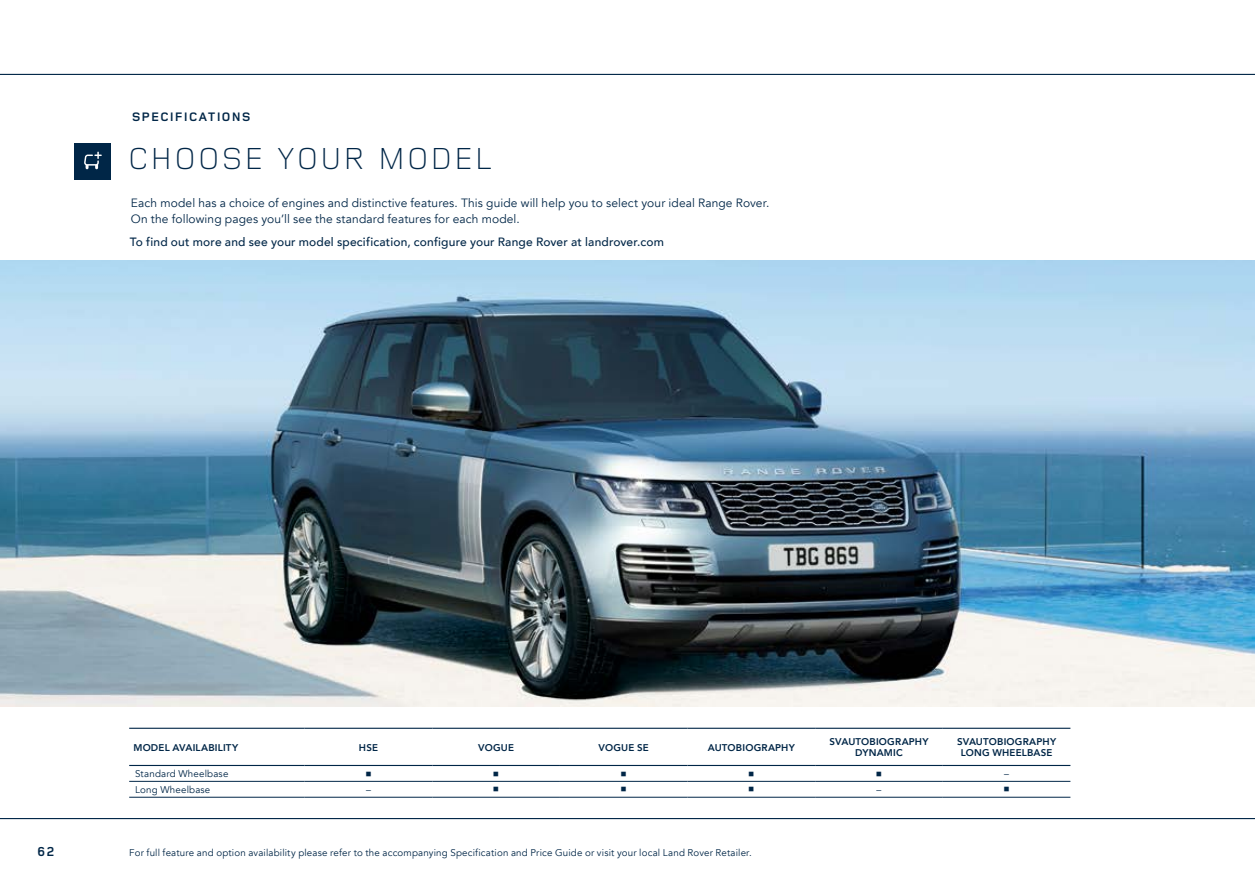
<style>
.page{position:relative;width:1255px;height:893px;background:#fff}
.page>*{position:absolute;margin:0;border:0;box-sizing:border-box;transform-origin:0 0}
.t1{font:300 31.5px "Land Rover Wide";letter-spacing:-.01em;color:#002647}
.t2{font:700 13.5px "Land Rover Wide";color:#002647}
.t3{font:700 12.75px "Land Rover Wide";letter-spacing:.015em;color:#002647}
.t4{font:12px/16.5px "Avenir LT Com";letter-spacing:.01em;color:#002647}
.t5{font:500 12px "Avenir LT Com";letter-spacing:.015em;color:#002647}
.t6{font:9.75px "Avenir LT Com";letter-spacing:.02em;color:#002647}
.t7{font:800 9.75px/10.5px "Avenir LT Com";letter-spacing:.02em;color:#002647;text-align:center}
.t8{font:9px "Commercial Pi BT";color:#002647}
</style>
<div class="page">
<img style="left:0;top:260px;width:1254px;height:447px">
<hr style="left:0;top:74px;width:1254px;height:1px;background:#002647">
<hr style="left:0;top:818px;width:1254px;height:1px;background:#002647">
<div style="left:74px;top:143px;width:37px;height:37px;background:#002647"></div>
<svg style="left:84px;top:152px;width:18px;height:17px"></svg>
<hr style="left:129px;top:781px;width:176px;height:1px;background:#002647">
<hr style="left:305px;top:781px;width:127px;height:1px;background:#002647">
<hr style="left:432px;top:781px;width:128px;height:1px;background:#002647">
<hr style="left:560px;top:781px;width:127px;height:1px;background:#002647">
<hr style="left:687px;top:781px;width:128px;height:1px;background:#002647">
<hr style="left:815px;top:781px;width:127px;height:1px;background:#002647">
<hr style="left:942px;top:781px;width:128px;height:1px;background:#002647">
<hr style="left:129px;top:797px;width:176px;height:1px;background:#002647">
<hr style="left:305px;top:797px;width:127px;height:1px;background:#002647">
<hr style="left:432px;top:797px;width:128px;height:1px;background:#002647">
<hr style="left:560px;top:797px;width:127px;height:1px;background:#002647">
<hr style="left:687px;top:797px;width:128px;height:1px;background:#002647">
<hr style="left:815px;top:797px;width:127px;height:1px;background:#002647">
<hr style="left:942px;top:797px;width:128px;height:1px;background:#002647">
<hr style="left:129px;top:765px;width:176px;height:1px;background:#002647">
<hr style="left:305px;top:765px;width:127px;height:1px;background:#002647">
<hr style="left:432px;top:765px;width:128px;height:1px;background:#002647">
<hr style="left:560px;top:765px;width:127px;height:1px;background:#002647">
<hr style="left:687px;top:765px;width:128px;height:1px;background:#002647">
<hr style="left:815px;top:765px;width:127px;height:1px;background:#002647">
<hr style="left:942px;top:765px;width:128px;height:1px;background:#002647">
<hr style="left:129px;top:728px;width:176px;height:1px;background:#002647">
<hr style="left:305px;top:728px;width:127px;height:1px;background:#002647">
<hr style="left:432px;top:728px;width:128px;height:1px;background:#002647">
<hr style="left:560px;top:728px;width:127px;height:1px;background:#002647">
<hr style="left:687px;top:728px;width:128px;height:1px;background:#002647">
<hr style="left:815px;top:728px;width:127px;height:1px;background:#002647">
<hr style="left:942px;top:728px;width:128px;height:1px;background:#002647">
<p class="t3" style="left:131px;top:108px;width:121px">SPECIFICATIONS</p>
<h1 class="t1" style="left:127px;top:137px;width:367px">CHOOSE YOUR MODEL</h1>
<p class="t4" style="left:131px;top:195px;width:640px">Each model has a choice of engines and distinctive features. This guide will help you to select your ideal Range Rover.<br>On the following pages you’ll see the standard features for each model.</p>
<p class="t5" style="left:130px;top:235px;width:535px">To find out more and see your model specification, configure your Range Rover at landrover.com</p>
<p class="t2" style="left:37px;top:842px;width:20px">62</p>
<p class="t7" style="left:133px;top:742px;width:106px">MODEL AVAILABILITY</p>
<p class="t7" style="left:359px;top:742px;width:21px">HSE</p>
<p class="t7" style="left:478px;top:742px;width:37px">VOGUE</p>
<p class="t7" style="left:598px;top:742px;width:52px">VOGUE SE</p>
<p class="t7" style="left:707px;top:742px;width:89px">AUTOBIOGRAPHY</p>
<p class="t7" style="left:829px;top:737px;width:101px">SVAUTOBIOGRAPHY<br>DYNAMIC</p>
<p class="t7" style="left:957px;top:737px;width:101px">SVAUTOBIOGRAPHY<br>LONG WHEELBASE</p>
<p class="t6" style="left:135px;top:768px;width:95px">Standard Wheelbase</p>
<p class="t8" style="left:366px;top:770px;width:6px">4</p>
<p class="t8" style="left:493px;top:770px;width:6px">4</p>
<p class="t8" style="left:621px;top:770px;width:6px">4</p>
<p class="t8" style="left:749px;top:770px;width:6px">4</p>
<p class="t8" style="left:876px;top:770px;width:6px">4</p>
<p class="t6" style="left:1004px;top:768px;width:6px">–</p>
<p class="t6" style="left:135px;top:784px;width:77px">Long Wheelbase</p>
<p class="t6" style="left:366px;top:784px;width:6px">–</p>
<p class="t8" style="left:493px;top:786px;width:6px">4</p>
<p class="t8" style="left:621px;top:786px;width:6px">4</p>
<p class="t8" style="left:749px;top:786px;width:6px">4</p>
<p class="t6" style="left:876px;top:784px;width:6px">–</p>
<p class="t8" style="left:1004px;top:786px;width:6px">4</p>
<p class="t6" style="left:129px;top:847px;width:624px">For full feature and option availability please refer to the accompanying Specification and Price Guide or visit your local Land Rover Retailer.</p>
</div>
